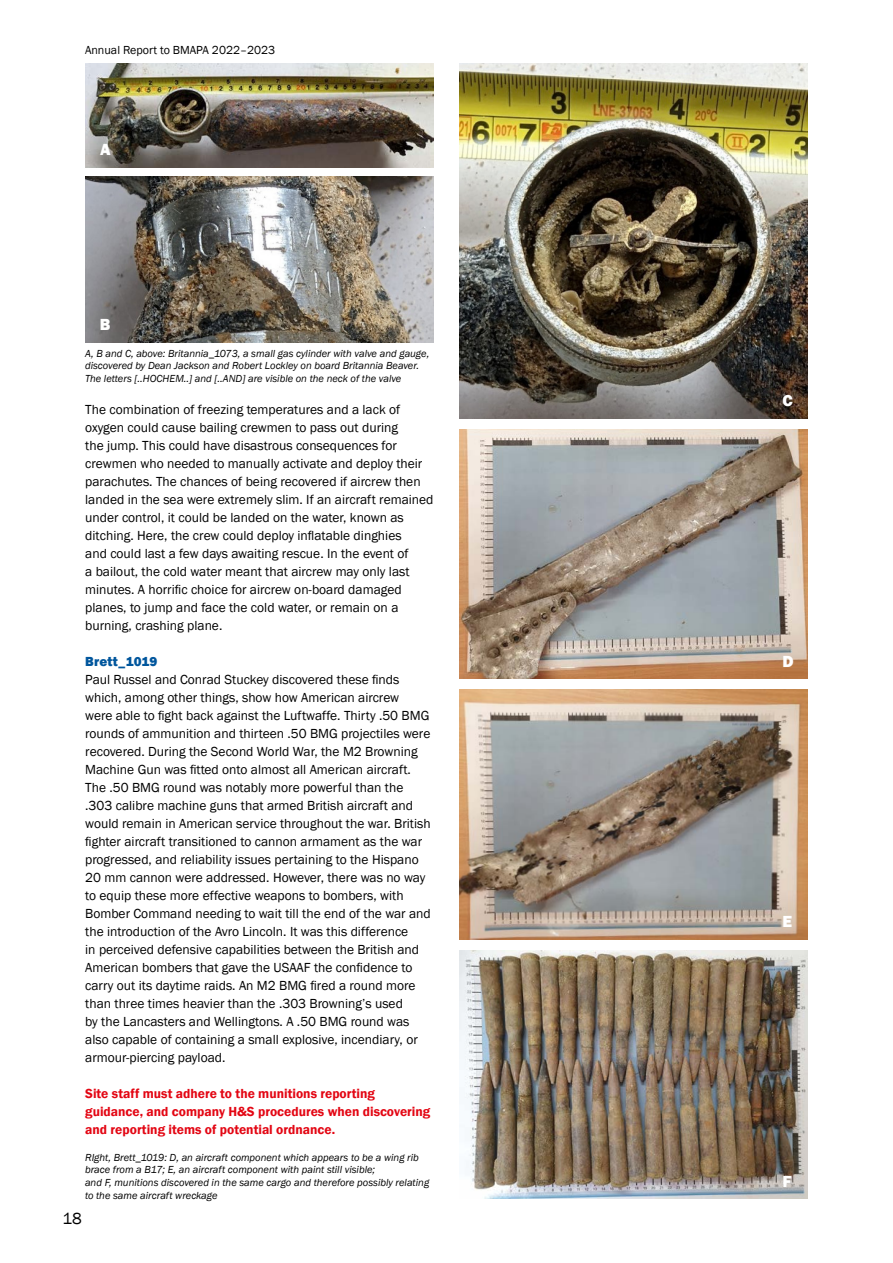
<style>
.page{position:relative;width:893px;height:1263px;background:#fff}
.page>*{position:absolute;margin:0;border:0;box-sizing:border-box;transform-origin:0 0}
.t1{font:800 16.5px "Franklin Gothic";color:#fff}
.t2{font:16.5px "Franklin Gothic";color:#000}
.t3{font:13.5px/18px "Franklin Gothic";color:#000}
.t4{font:600 13.5px/18px "Franklin Gothic";color:#e30613}
.t5{font:800 13.5px "Franklin Gothic";letter-spacing:.015em;color:#00569d}
.t6{font:12px "Franklin Gothic";color:#000}
.t7{font:italic 10.5px/12.6px "Franklin Gothic";color:#000}
</style>
<div class="page">
<img style="left:85px;top:64px;width:349px;height:103px">
<img style="left:85px;top:176px;width:349px;height:166px">
<img style="left:459px;top:64px;width:349px;height:354px">
<img style="left:459px;top:951px;width:349px;height:247px">
<img style="left:459px;top:690px;width:349px;height:249px">
<img style="left:459px;top:429px;width:349px;height:250px">
<p class="t6" style="left:85px;top:43px;width:192px">Annual Report to BMAPA 2022–2023</p>
<p class="t1" style="left:100px;top:139px;width:12px">A</p>
<p class="t1" style="left:100px;top:314px;width:12px">B</p>
<p class="t7" style="left:85px;top:347px;width:346px">A, B and C, above: Britannia_1073, a small gas cylinder with valve and gauge, discovered by Dean Jackson and Robert Lockley on board Britannia Beaver.<br>The letters [..HOCHEM..] and [..AND] are visible on the neck of the valve</p>
<p class="t3" style="left:85px;top:401px;width:350px">The combination of freezing temperatures and a lack of oxygen could cause bailing crewmen to pass out during<br>the jump. This could have disastrous consequences for crewmen who needed to manually activate and deploy their parachutes. The chances of being recovered if aircrew then landed in the sea were extremely slim. If an aircraft remained under control, it could be landed on the water, known as ditching. Here, the crew could deploy inflatable dinghies<br>and could last a few days awaiting rescue. In the event of<br>a bailout, the cold water meant that aircrew may only last minutes. A horrific choice for aircrew on-board damaged planes, to jump and face the cold water, or remain on a burning, crashing plane.</p>
<p class="t5" style="left:85px;top:653px;width:74px">Brett_1019</p>
<p class="t3" style="left:85px;top:671px;width:347px">Paul Russel and Conrad Stuckey discovered these finds which, among other things, show how American aircrew<br>were able to fight back against the Luftwaffe. Thirty .50 BMG rounds of ammunition and thirteen .50 BMG projectiles were recovered. During the Second World War, the M2 Browning Machine Gun was fitted onto almost all American aircraft.<br>The .50 BMG round was notably more powerful than the .303 calibre machine guns that armed British aircraft and would remain in American service throughout the war. British fighter aircraft transitioned to cannon armament as the war progressed, and reliability issues pertaining to the Hispano 20 mm cannon were addressed. However, there was no way to equip these more effective weapons to bombers, with Bomber Command needing to wait till the end of the war and the introduction of the Avro Lincoln. It was this difference<br>in perceived defensive capabilities between the British and American bombers that gave the USAAF the confidence to carry out its daytime raids. An M2 BMG fired a round more than three times heavier than the .303 Browning’s used<br>by the Lancasters and Wellingtons. A .50 BMG round was also capable of containing a small explosive, incendiary, or armour-piercing payload.</p>
<p class="t4" style="left:85px;top:1085px;width:347px">Site staff must adhere to the munitions reporting guidance, and company H&amp;S procedures when discovering and reporting items of potential ordnance.</p>
<p class="t7" style="left:85px;top:1151px;width:346px">RIght, Brett_1019: D, an aircraft component which appears to be a wing rib brace from a B17; E, an aircraft component with paint still visible;<br>and F, munitions discovered in the same cargo and therefore possibly relating to the same aircraft wreckage</p>
<p class="t2" style="left:63px;top:1208px;width:21px">18</p>
<p class="t1" style="left:782px;top:390px;width:12px">C</p>
<p class="t1" style="left:782px;top:650px;width:13px">D</p>
<p class="t1" style="left:782px;top:911px;width:11px">E</p>
<p class="t1" style="left:782px;top:1171px;width:11px">F</p>
</div>
